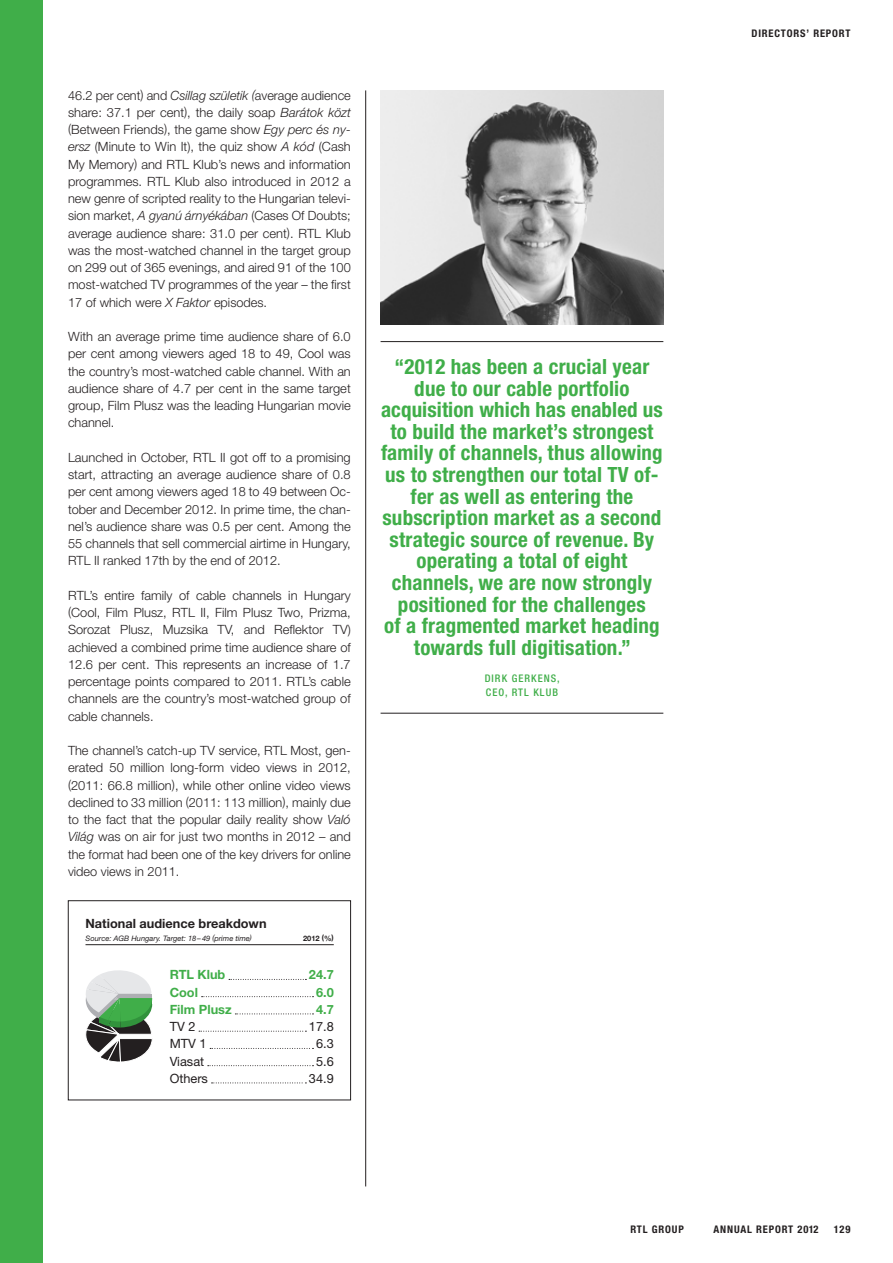
<style>
.page{position:relative;width:893px;height:1263px;background:#fff}
.page>*{position:absolute;margin:0;border:0;box-sizing:border-box;transform-origin:0 0}
.t1{font:700 condensed 21px/21.6px "Helvetica Neue LT";letter-spacing:.01em;color:#40ae49;text-align:center}
.t2{font:300 12.75px/17.2px "Helvetica Neue LT";color:#231f20;text-align:justify}
.t3{font:12.75px "Helvetica Neue LT";color:#231f20}
.t4{font:700 12.75px "Helvetica Neue LT";color:#40ae49}
.t5{font:700 12.75px "Helvetica Neue LT";color:#231f20}
.t6{font:700 condensed 10.5px "Helvetica Neue LT";letter-spacing:.08em;color:#231f20}
.t7{font:500 condensed 10.5px/13.5px "Helvetica Neue LT";letter-spacing:.1em;color:#40ae49}
.t8{font:italic 7.5px "Helvetica Neue LT";color:#231f20}
.t9{font:700 7.5px "Helvetica Neue LT";color:#231f20}
.s1{font-style:italic}
</style>
<div class="page">
<hr style="left:365px;top:90px;width:1px;height:1096px;background:#231f20">
<img style="left:381px;top:90px;width:282px;height:234px">
<hr style="left:381px;top:341px;width:282px;height:1px;background:#231f20">
<hr style="left:381px;top:713px;width:282px;height:1px;background:#231f20">
<div style="left:68px;top:900px;width:283px;height:200px;border:1px solid #231f20"></div>
<svg style="left:229px;top:979px;width:77px;height:1px"></svg>
<svg style="left:202px;top:996px;width:111px;height:1px"></svg>
<svg style="left:235px;top:1013px;width:78px;height:1px"></svg>
<svg style="left:199px;top:1031px;width:107px;height:1px"></svg>
<svg style="left:210px;top:1048px;width:103px;height:1px"></svg>
<svg style="left:208px;top:1065px;width:105px;height:1px"></svg>
<svg style="left:212px;top:1082px;width:94px;height:1px"></svg>
<hr style="left:86px;top:944px;width:248px;height:1px;background:#231f20">
<svg style="left:85px;top:970px;width:68px;height:92px"></svg>
<div style="left:0;top:0;width:43px;height:1263px;background:#40ae49"></div>
<p class="t2" style="left:68px;top:86px;width:284px">46.2 per cent) and <span class="s1">Csillag születik (</span>average audience share: 37.1 per cent), the daily soap <span class="s1">Barátok közt </span>(Between Friends), the game show <span class="s1">Egy perc és ny&shy;ersz</span> (Minute to Win It), the quiz show <span class="s1">A kód</span> (Cash My Memory) and RTL Klub’s news and information programmes. RTL Klub also introduced in 2012 a new genre of scripted reality to the Hungarian televi&shy;sion market, <span class="s1">A gyanú árnyékában</span> (Cases Of Doubts; average audience share: 31.0 per cent). RTL Klub was the most-watched channel in the target group on 299 out of 365 evenings, and aired 91 of the 100 most-watched TV programmes of the year – the first 17 of which were <span class="s1">X Faktor</span> episodes.</p>
<p class="t2" style="left:68px;top:328px;width:284px">With an average prime time audience share of 6.0 per cent among viewers aged 18 to 49, Cool was the country’s most-watched cable channel. With an audience share of 4.7 per cent in the same target group, Film Plusz was the leading Hungarian movie channel.</p>
<p class="t2" style="left:68px;top:448px;width:284px">Launched in October, RTL II got off to a promising start, attracting an average audience share of 0.8 per cent among viewers aged 18 to 49 between Oc&shy;tober and December 2012. In prime time, the chan&shy;nel’s audience share was 0.5 per cent. Among the 55 channels that sell commercial airtime in Hungary, RTL II ranked 17th by the end of 2012.</p>
<p class="t2" style="left:68px;top:586px;width:284px">RTL’s entire family of cable channels in Hungary (Cool, Film Plusz, RTL II, Film Plusz Two, Prizma, Sorozat Plusz, Muzsika TV, and Reflektor TV) achieved a combined prime time audience share of 12.6 per cent. This represents an increase of 1.7 percentage points compared to 2011. RTL’s cable channels are the country’s most-watched group of cable channels.</p>
<p class="t2" style="left:68px;top:742px;width:284px">The channel’s catch-up TV service, RTL Most, gen&shy;erated 50 million long-form video views in 2012, (2011: 66.8 million), while other online video views declined to 33 million (2011: 113 million), mainly due to the fact that the popular daily reality show <span class="s1">Való Világ</span> was on air for just two months in 2012 – and the format had been one of the key drivers for online video views in 2011.</p>
<p class="t5" style="left:86px;top:915px;width:183px">National audience breakdown</p>
<p class="t8" style="left:86px;top:934px;width:168px">Source: AGB Hungary. Target: 18–49 (prime time)</p>
<p class="t9" style="left:303px;top:933px;width:32px">2012 (%)</p>
<p class="t4" style="left:170px;top:967px;width:57px">RTL Klub</p>
<p class="t4" style="left:309px;top:967px;width:26px">24.7</p>
<p class="t4" style="left:170px;top:984px;width:30px">Cool</p>
<p class="t4" style="left:316px;top:984px;width:19px">6.0</p>
<p class="t4" style="left:170px;top:1001px;width:64px">Film Plusz</p>
<p class="t4" style="left:316px;top:1001px;width:19px">4.7</p>
<p class="t3" style="left:170px;top:1019px;width:27px">TV 2</p>
<p class="t3" style="left:309px;top:1019px;width:26px">17.8</p>
<p class="t3" style="left:170px;top:1036px;width:38px">MTV 1</p>
<p class="t3" style="left:316px;top:1036px;width:19px">6.3</p>
<p class="t3" style="left:170px;top:1053px;width:36px">Viasat</p>
<p class="t3" style="left:316px;top:1053px;width:19px">5.6</p>
<p class="t3" style="left:170px;top:1071px;width:40px">Others</p>
<p class="t3" style="left:309px;top:1071px;width:26px">34.9</p>
<p class="t1" style="left:381px;top:355px;width:283px">“2012 has been a crucial year due to our cable portfolio acquisition which has enabled us to build the market’s strongest family of channels, thus allowing us to strengthen our total TV of&shy;fer as well as entering the subscription market as a second strategic source of revenue. By operating a total of eight channels, we are now strongly positioned for the challenges<br>of a fragmented market heading towards full digitisation.”</p>
<p class="t7" style="left:485px;top:672px;width:76px">DIRK GERKENS,<br>CEO, RTL KLUB</p>
<p class="t6" style="left:751px;top:27px;width:99px">Directors’ Report</p>
<p class="t6" style="left:630px;top:1223px;width:54px">RTL Group</p>
<p class="t6" style="left:714px;top:1223px;width:106px">Annual Report 2012</p>
<p class="t6" style="left:834px;top:1223px;width:18px">129</p>
</div>
